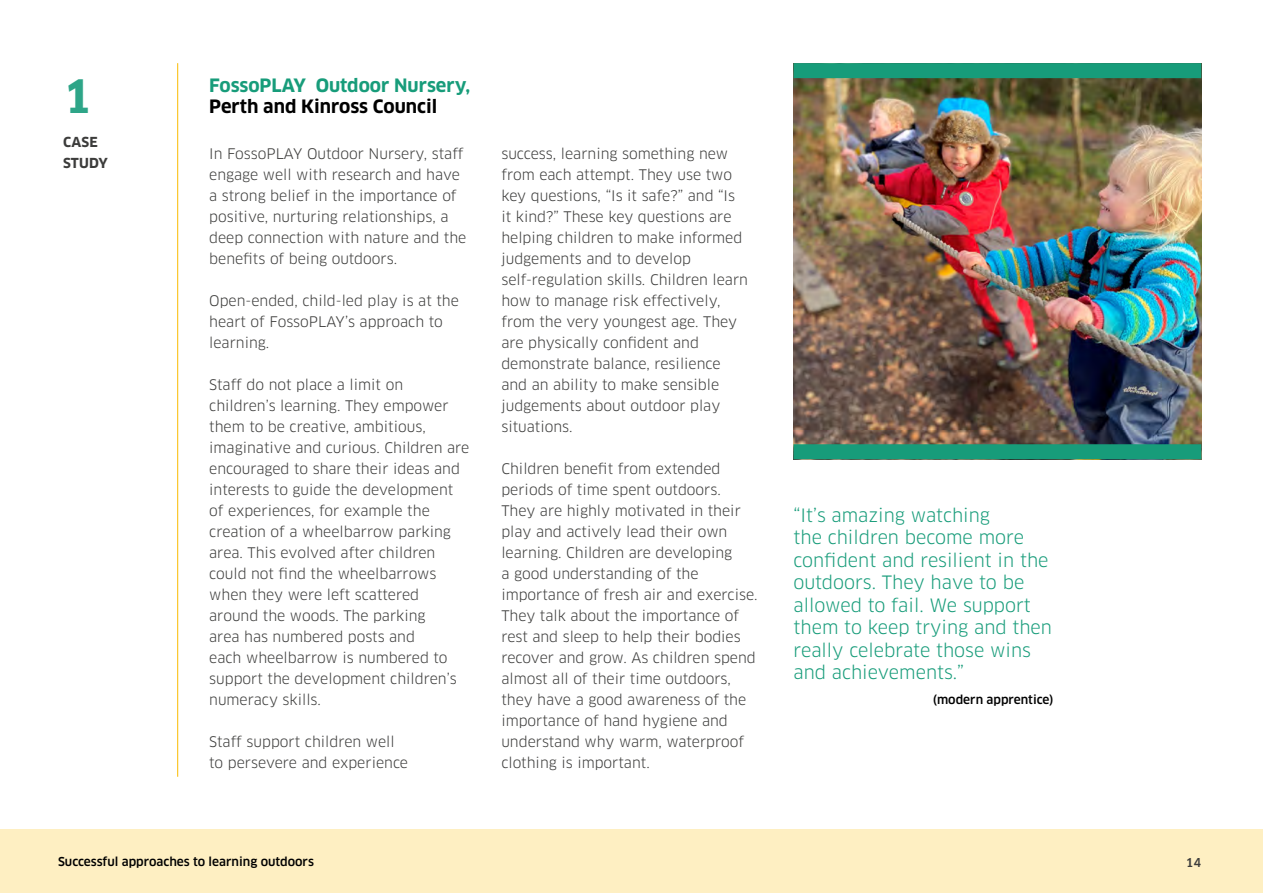
<style>
.page{position:relative;width:1263px;height:893px;background:#fff}
.page>*{position:absolute;margin:0;border:0;box-sizing:border-box;transform-origin:0 0}
.t1{font:700 45px "Clan OT";color:#2ea588}
.t2{font:18px/22.5px "Clan OT";color:#179c7a}
.t3{font:700 18px "Clan OT";color:#179c7a}
.t4{font:700 18px "Clan OT";color:#000}
.t5{font:14.25px/21px "Clan OT";color:#3c3c3b}
.t6{font:700 13.5px/21px "Clan OT";letter-spacing:.01em;color:#3c3c3b}
.t7{font:500 12px "Clan OT";color:#000}
.t8{font:500 12px "Clan OT";color:#3c3c3b}
</style>
<div class="page">
<hr style="left:177px;top:63px;width:1px;height:714px;background:#fabb00">
<img style="left:793px;top:78px;width:408px;height:366px">
<div style="left:793px;top:63px;width:408px;height:15px;background:#179c7a"></div>
<div style="left:793px;top:444px;width:408px;height:15px;background:#179c7a"></div>
<div style="left:0;top:829px;width:1263px;height:64px;background:#feefc2"></div>
<h1 class="t1" style="left:63px;top:70px;width:30px">1</h1>
<p class="t6" style="left:63px;top:132px;width:46px">CASE<br>STUDY</p>
<p class="t3" style="left:209px;top:75px;width:262px">FossoPLAY Outdoor Nursery,</p>
<p class="t4" style="left:209px;top:96px;width:230px">Perth and Kinross Council</p>
<p class="t5" style="left:209px;top:143px;width:259px">In FossoPLAY Outdoor Nursery, staff engage well with research and have a strong belief in the importance of positive, nurturing relationships, a deep connection with nature and the benefits of being outdoors.</p>
<p class="t5" style="left:209px;top:290px;width:251px">Open-ended, child-led play is at the heart of FossoPLAY’s approach to learning.</p>
<p class="t5" style="left:209px;top:374px;width:262px">Staff do not place a limit on children’s learning. They empower them to be creative, ambitious, imaginative and curious. Children are encouraged to share their ideas and interests to guide the development of experiences, for example the creation of a wheelbarrow parking area. This evolved after children could not find the wheelbarrows when they were left scattered around the woods. The parking<br>area has numbered posts and<br>each wheelbarrow is numbered to support the development children’s numeracy skills.</p>
<p class="t5" style="left:209px;top:731px;width:200px">Staff support children well to persevere and experience</p>
<p class="t5" style="left:501px;top:143px;width:248px">success, learning something new from each attempt. They use two key questions, “Is it safe?” and “Is it kind?” These key questions are helping children to make informed judgements and to develop self-regulation skills. Children learn how to manage risk effectively, from the very youngest age. They are physically confident and demonstrate balance, resilience and an ability to make sensible judgements about outdoor play situations.</p>
<p class="t5" style="left:501px;top:458px;width:258px">Children benefit from extended periods of time spent outdoors.<br>They are highly motivated in their play and actively lead their own learning. Children are developing<br>a good understanding of the importance of fresh air and exercise.<br>They talk about the importance of rest and sleep to help their bodies recover and grow. As children spend almost all of their time outdoors, they have a good awareness of the importance of hand hygiene and understand why warm, waterproof clothing is important.</p>
<p class="t2" style="left:793px;top:504px;width:260px">“It’s amazing watching<br>the children become more confident and resilient in the outdoors. They have to be allowed to fail. We support them to keep trying and then really celebrate those wins and achievements.”</p>
<p class="t7" style="left:933px;top:693px;width:122px">(modern apprentice)</p>
<p class="t7" style="left:58px;top:854px;width:257px">Successful approaches to learning outdoors</p>
<p class="t8" style="left:1186px;top:855px;width:17px">14</p>
</div>
